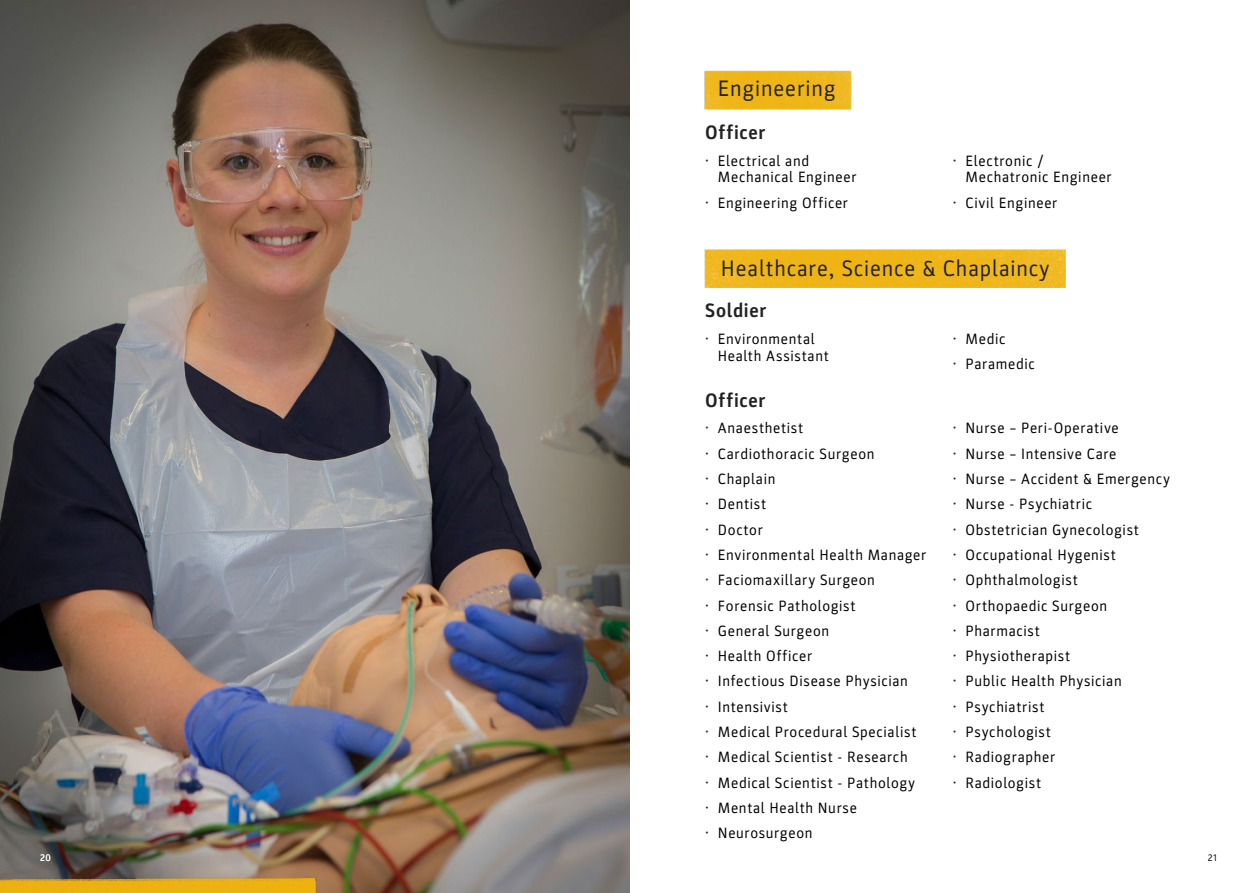
<style>
.page{position:relative;width:1259px;height:893px;background:#fff}
.page>*{position:absolute;margin:0;border:0;box-sizing:border-box;transform-origin:0 0}
.t1{font:22.5px "Parka";letter-spacing:.04em;color:#222}
.t2{font:700 19.5px "Parka";letter-spacing:.035em;color:#222}
.t3{font:15px/16.8px "Parka";letter-spacing:.045em;color:#000}
.t4{font:9.75px "Parka";color:#fff}
.t5{font:9.75px "Parka";color:#000}
.s1{color:#222}
</style>
<div class="page">
<img style="left:0;top:0;width:629px;height:893px">
<img style="left:704px;top:70px;width:148px;height:40px">
<img style="left:704px;top:249px;width:362px;height:39px">
<img style="left:0;top:874px;width:320px;height:19px">
<h1 class="t1" style="left:718px;top:76px;width:119px">Engineering</h1>
<h2 class="t2" style="left:705px;top:121px;width:62px">Officer</h2>
<p class="t3" style="left:718px;top:152px;width:140px;text-indent:-13px"><span class="s1">•</span> Electrical and<br>Mechanical Engineer</p>
<p class="t3" style="left:705px;top:194px;width:144px"><span class="s1">•</span> Engineering Officer</p>
<p class="t3" style="left:965px;top:152px;width:148px;text-indent:-13px"><span class="s1">•</span> Electronic /<br>Mechatronic Engineer</p>
<p class="t3" style="left:952px;top:194px;width:106px"><span class="s1">•</span> Civil Engineer</p>
<h1 class="t1" style="left:721px;top:256px;width:330px">Healthcare, Science &amp; Chaplaincy</h1>
<h2 class="t2" style="left:705px;top:300px;width:63px">Soldier</h2>
<p class="t3" style="left:718px;top:330px;width:112px;text-indent:-13px"><span class="s1">•</span> Environmental<br>Health Assistant</p>
<p class="t3" style="left:952px;top:330px;width:54px"><span class="s1">•</span> Medic</p>
<p class="t3" style="left:952px;top:356px;width:84px"><span class="s1">•</span> Paramedic</p>
<h2 class="t2" style="left:705px;top:389px;width:62px">Officer</h2>
<p class="t3" style="left:705px;top:420px;width:100px"><span class="s1">•</span> Anaesthetist</p>
<p class="t3" style="left:705px;top:445px;width:171px"><span class="s1">•</span> Cardiothoracic Surgeon</p>
<p class="t3" style="left:705px;top:471px;width:72px"><span class="s1">•</span> Chaplain</p>
<p class="t3" style="left:705px;top:496px;width:63px"><span class="s1">•</span> Dentist</p>
<p class="t3" style="left:705px;top:521px;width:59px"><span class="s1">•</span> Doctor</p>
<p class="t3" style="left:705px;top:546px;width:223px"><span class="s1">•</span> Environmental Health Manager</p>
<p class="t3" style="left:705px;top:572px;width:171px"><span class="s1">•</span> Faciomaxillary Surgeon</p>
<p class="t3" style="left:705px;top:597px;width:152px"><span class="s1">•</span> Forensic Pathologist</p>
<p class="t3" style="left:705px;top:622px;width:126px"><span class="s1">•</span> General Surgeon</p>
<p class="t3" style="left:705px;top:648px;width:109px"><span class="s1">•</span> Health Officer</p>
<p class="t3" style="left:705px;top:673px;width:204px"><span class="s1">•</span> Infectious Disease Physician</p>
<p class="t3" style="left:705px;top:698px;width:84px"><span class="s1">•</span> Intensivist</p>
<p class="t3" style="left:705px;top:724px;width:213px"><span class="s1">•</span> Medical Procedural Specialist</p>
<p class="t3" style="left:705px;top:749px;width:204px"><span class="s1">•</span> Medical Scientist - Research</p>
<p class="t3" style="left:705px;top:774px;width:212px"><span class="s1">•</span> Medical Scientist - Pathology</p>
<p class="t3" style="left:705px;top:799px;width:153px"><span class="s1">•</span> Mental Health Nurse</p>
<p class="t3" style="left:705px;top:825px;width:109px"><span class="s1">•</span> Neurosurgeon</p>
<p class="t3" style="left:952px;top:420px;width:167px"><span class="s1">•</span> Nurse – Peri-Operative</p>
<p class="t3" style="left:952px;top:445px;width:165px"><span class="s1">•</span> Nurse – Intensive Care</p>
<p class="t3" style="left:952px;top:471px;width:219px"><span class="s1">•</span> Nurse – Accident &amp; Emergency</p>
<p class="t3" style="left:952px;top:496px;width:141px"><span class="s1">•</span> Nurse - Psychiatric</p>
<p class="t3" style="left:952px;top:521px;width:188px"><span class="s1">•</span> Obstetrician Gynecologist</p>
<p class="t3" style="left:952px;top:546px;width:165px"><span class="s1">•</span> Occupational Hygenist</p>
<p class="t3" style="left:952px;top:572px;width:126px"><span class="s1">•</span> Ophthalmologist</p>
<p class="t3" style="left:952px;top:597px;width:156px"><span class="s1">•</span> Orthopaedic Surgeon</p>
<p class="t3" style="left:952px;top:622px;width:89px"><span class="s1">•</span> Pharmacist</p>
<p class="t3" style="left:952px;top:648px;width:119px"><span class="s1">•</span> Physiotherapist</p>
<p class="t3" style="left:952px;top:673px;width:170px"><span class="s1">•</span> Public Health Physician</p>
<p class="t3" style="left:952px;top:698px;width:93px"><span class="s1">•</span> Psychiatrist</p>
<p class="t3" style="left:952px;top:724px;width:100px"><span class="s1">•</span> Psychologist</p>
<p class="t3" style="left:952px;top:749px;width:104px"><span class="s1">•</span> Radiographer</p>
<p class="t3" style="left:952px;top:774px;width:90px"><span class="s1">•</span> Radiologist</p>
<p class="t4" style="left:40px;top:852px;width:12px">20</p>
<p class="t5" style="left:1208px;top:852px;width:10px">21</p>
</div>
